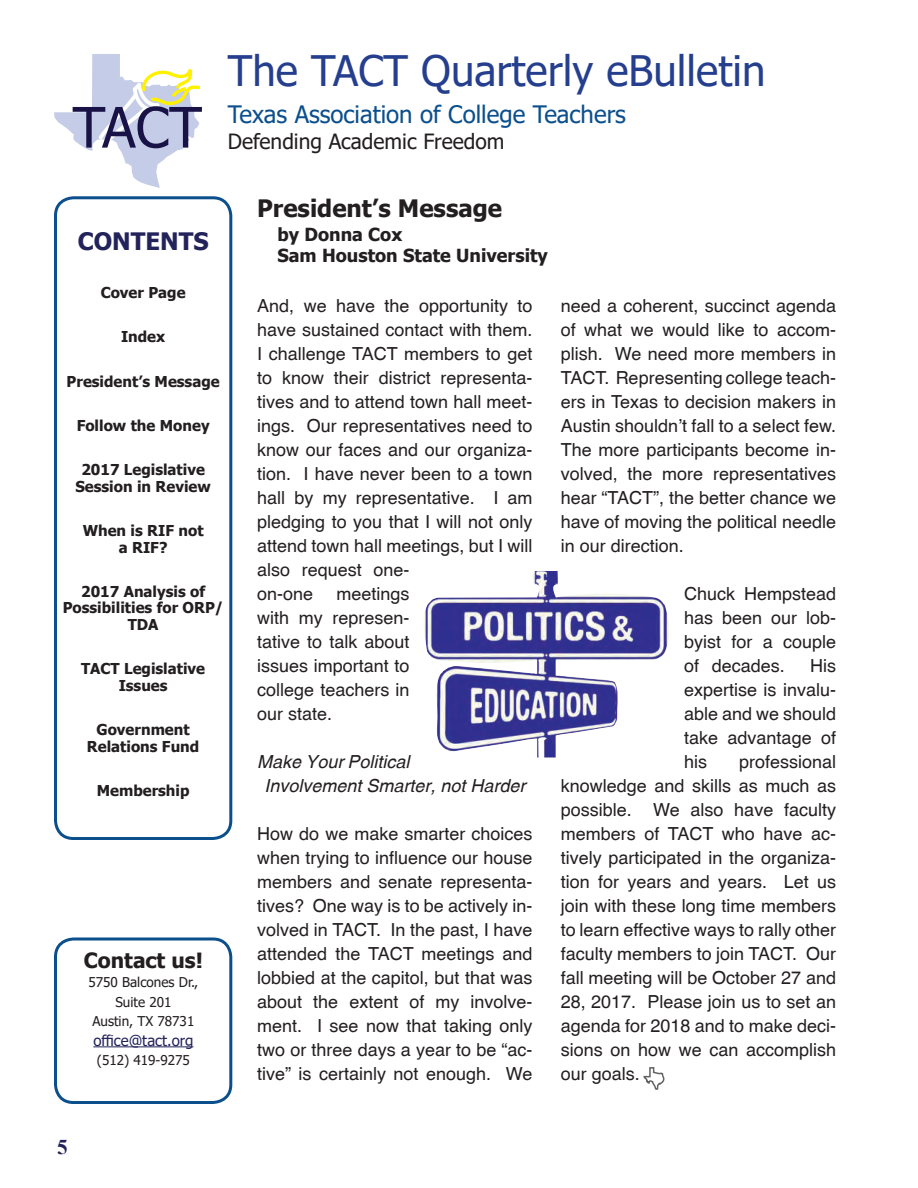
<style>
.page{position:relative;width:918px;height:1188px;background:#fff}
.page>*{position:absolute;margin:0;border:0;box-sizing:border-box;transform-origin:0 0}
.t1{font:55.95px "Tahoma";color:#191247}
.t2{font:42px "Tahoma";color:#253f8e}
.t3{font:24px "Tahoma";color:#0b4f8c}
.t4{font:700 24px "Tahoma";color:#231f20}
.t5{font:700 24px "Tahoma";color:#23235b}
.t6{font:21px "Tahoma";color:#231f20}
.t7{font:700 21px "Tahoma";color:#231f20}
.t8{font:700 21px "Times New Roman";color:#23235b}
.t9{font:18px/24px "Helvetica";color:#231f20;text-align:justify}
.t10{font:italic 18px/24px "Helvetica cyr";color:#231f20}
.t11{font:700 18px/21.6px "Tahoma";color:#231f20}
.t12{font:700 15px/16.5px "Tahoma";color:#231f20;text-align:center}
.t13{font:15px "Tahoma";color:#23235b}
.t14{font:13.5px/19.5px "Tahoma";color:#231f20;text-align:center}
</style>
<div class="page">
<hr style="left:93px;top:1046px;width:100px;height:1px;background:#23235b">
<svg style="left:54px;top:54px;width:146px;height:134px"></svg>
<div style="left:54px;top:196px;width:178px;height:644px;border:3px solid #0b4f8c;border-radius:18px"></div>
<div style="left:54px;top:938px;width:178px;height:166px;border:3px solid #0b4f8c;border-radius:18px"></div>
<svg style="left:643px;top:1067px;width:22px;height:23px"></svg>
<img style="left:423px;top:571px;width:246px;height:187px">
<h1 class="t1" style="left:73px;top:90px;width:131px">TACT</h1>
<h2 class="t2" style="left:228px;top:43px;width:539px">The TACT Quarterly eBulletin</h2>
<h3 class="t3" style="left:228px;top:98px;width:400px">Texas Association of College Teachers</h3>
<p class="t6" style="left:228px;top:127px;width:278px">Defending Academic Freedom</p>
<h3 class="t5" style="left:78px;top:225px;width:132px">CONTENTS</h3>
<p class="t12" style="left:101px;top:285px;width:86px">Cover Page</p>
<p class="t12" style="left:121px;top:329px;width:46px">Index</p>
<p class="t12" style="left:67px;top:373px;width:155px">President’s Message</p>
<p class="t12" style="left:77px;top:418px;width:134px">Follow the Money</p>
<p class="t12" style="left:75px;top:462px;width:137px">2017 Legislative<br>Session in Review</p>
<p class="t12" style="left:83px;top:523px;width:122px">When is RIF not a RIF?</p>
<p class="t12" style="left:63px;top:584px;width:162px">2017 Analysis of<br>Possibilities for ORP/<br>TDA</p>
<p class="t12" style="left:81px;top:661px;width:126px">TACT Legislative<br>Issues</p>
<p class="t12" style="left:87px;top:722px;width:114px">Government<br>Relations Fund</p>
<p class="t12" style="left:97px;top:783px;width:94px">Membership</p>
<p class="t7" style="left:84px;top:945px;width:121px">Contact us!</p>
<p class="t14" style="left:89px;top:973px;width:111px">5750 Balcones Dr.,<br>Suite 201<br>Austin, TX 78731</p>
<p class="t13" style="left:93px;top:1030px;width:102px">office@tact.org</p>
<p class="t14" style="left:97px;top:1051px;width:95px">(512) 419-9275</p>
<p class="t8" style="left:57px;top:1131px;width:12px">5</p>
<h3 class="t4" style="left:257px;top:191px;width:246px">President’s Message</h3>
<p class="t11" style="left:277px;top:224px;width:272px">by Donna Cox<br>Sam Houston State University</p>
<p class="t9" style="left:257px;top:294px;width:277px;text-align:left">And, we have the opportunity to have sustained contact with them.<br>I challenge TACT members to get to know their district representa&shy;tives and to attend town hall meet&shy;ings. Our representatives need to know our faces and our organiza&shy;tion. I have never been to a town hall by my representative. I am pledging to you that I will not only attend town hall meetings, but I will also request one-<br>on-one</p>
<p class="t9" style="left:257px;top:582px;width:154px;text-indent:79px">meetings with my represen&shy;tative to talk about issues important to college teachers in our state.</p>
<p class="t10" style="left:264px;top:750px;width:263px;text-indent:-7px">Make Your Political<br>Involvement Smarter, not Harder</p>
<p class="t9" style="left:257px;top:822px;width:277px">How do we make smarter choices when trying to influence our house members and senate representa&shy;tives? One way is to be actively in&shy;volved in TACT. In the past, I have attended the TACT meetings and lobbied at the capitol, but that was about the extent of my involve&shy;ment. I see now that taking only two or three days a year to be “ac&shy;tive” is certainly not enough. We</p>
<p class="t9" style="left:561px;top:293px;width:277px">need a coherent, succinct agenda of what we would like to accom&shy;plish. We need more members in TACT. Representing college teach&shy;ers in Texas to decision makers in Austin shouldn’t fall to a select few.<br>The more participants become in&shy;volved, the more representatives hear “TACT”, the better chance we have of moving the political needle in our direction.</p>
<p class="t9" style="left:684px;top:581px;width:153px">Chuck Hempstead has been our lob&shy;byist for a couple of decades.</p>
<p class="t9" style="left:684px;top:653px;width:153px;text-indent:126px">His expertise is invalu&shy;able and we should take advantage of his</p>
<p class="t9" style="left:561px;top:749px;width:277px;text-indent:178px">professional knowledge and skills as much as possible. We also have faculty members of TACT who have ac&shy;tively participated in the organiza&shy;tion for years and years. Let us join with these long time members to learn effective ways to rally other faculty members to join TACT. Our fall meeting will be October 27 and 28, 2017. Please join us to set an agenda for 2018 and to make deci&shy;sions on how we can accomplish our goals.</p>
</div>
